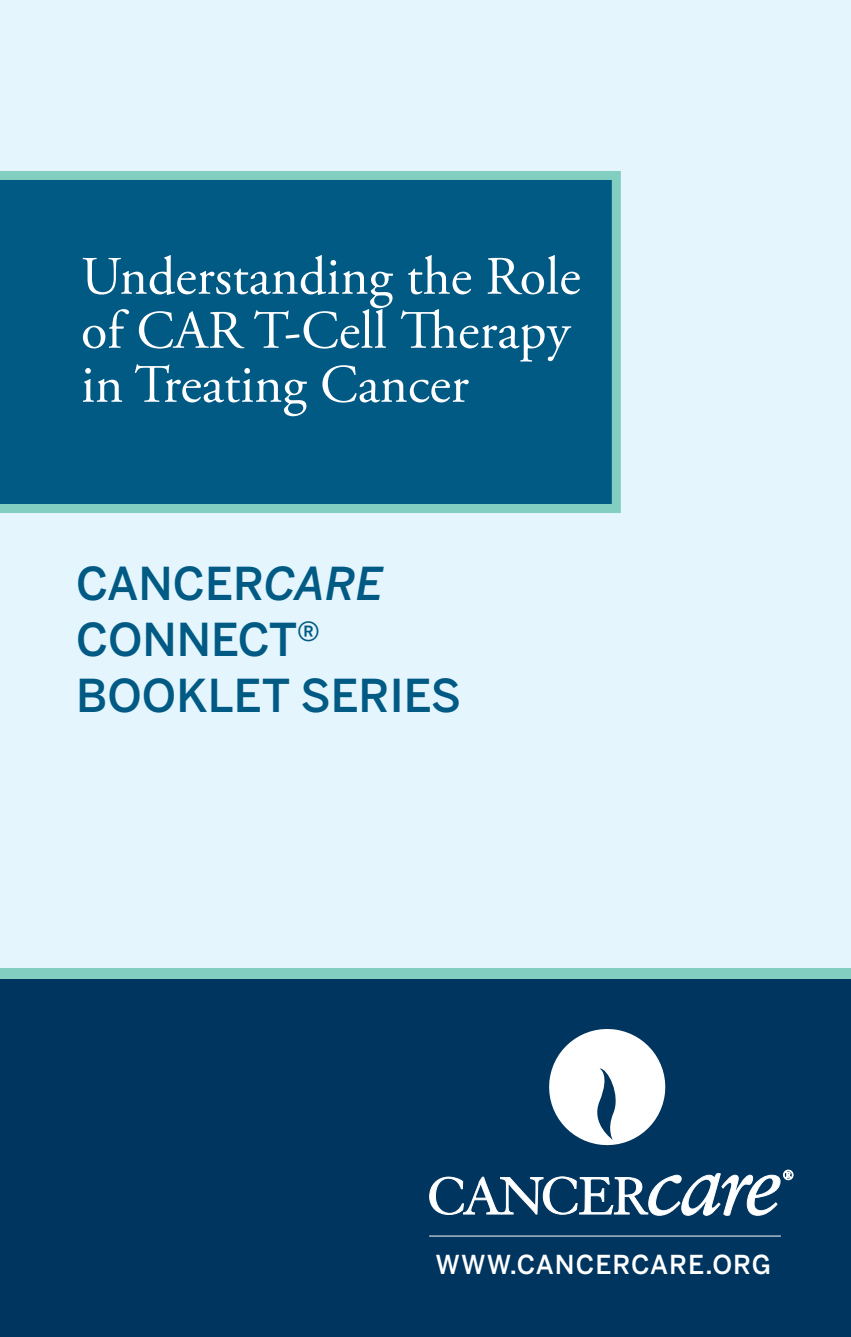
<style>
.page{position:relative;width:851px;height:1337px;background:#fff}
.page>*{position:absolute;margin:0;border:0;box-sizing:border-box;transform-origin:0 0}
.t1{font:54px/54px "Adobe Garamond Pro";color:#fff}
.t2{font:500 45px/55.8px "Benton Sans";color:#005a84}
.t3{font:500 25.88px "Benton Sans";letter-spacing:.04em;color:#fff}
.s1{font-style:italic}
</style>
<div class="page">
<div style="left:0;top:951px;width:850px;height:385px;background:#00355f"></div>
<div style="left:0;top:0;width:850px;height:967px;background:#e4f5fd"></div>
<svg style="left:549px;top:1029px;width:117px;height:117px"></svg>
<svg style="left:429px;top:1170px;width:364px;height:45px"></svg>
<hr style="left:429px;top:1235px;width:351px;height:1px;background:#fff">
<div style="left:0;top:967px;width:850px;height:11px;background:#82cec1"></div>
<div style="left:0;top:171px;width:620px;height:342px;background:#005a84"></div>
<p class="t1" style="left:81px;top:251px;width:501px">Understanding the Role of CAR T-Cell Therapy in Treating Cancer</p>
<p class="t2" style="left:76px;top:555px;width:386px">CANCER<span class="s1">CARE<br></span>CONNECT<sup>®<br></sup>BOOKLET SERIES</p>
<p class="t3" style="left:435px;top:1249px;width:337px">WWW.CANCERCARE.ORG</p>
</div>
